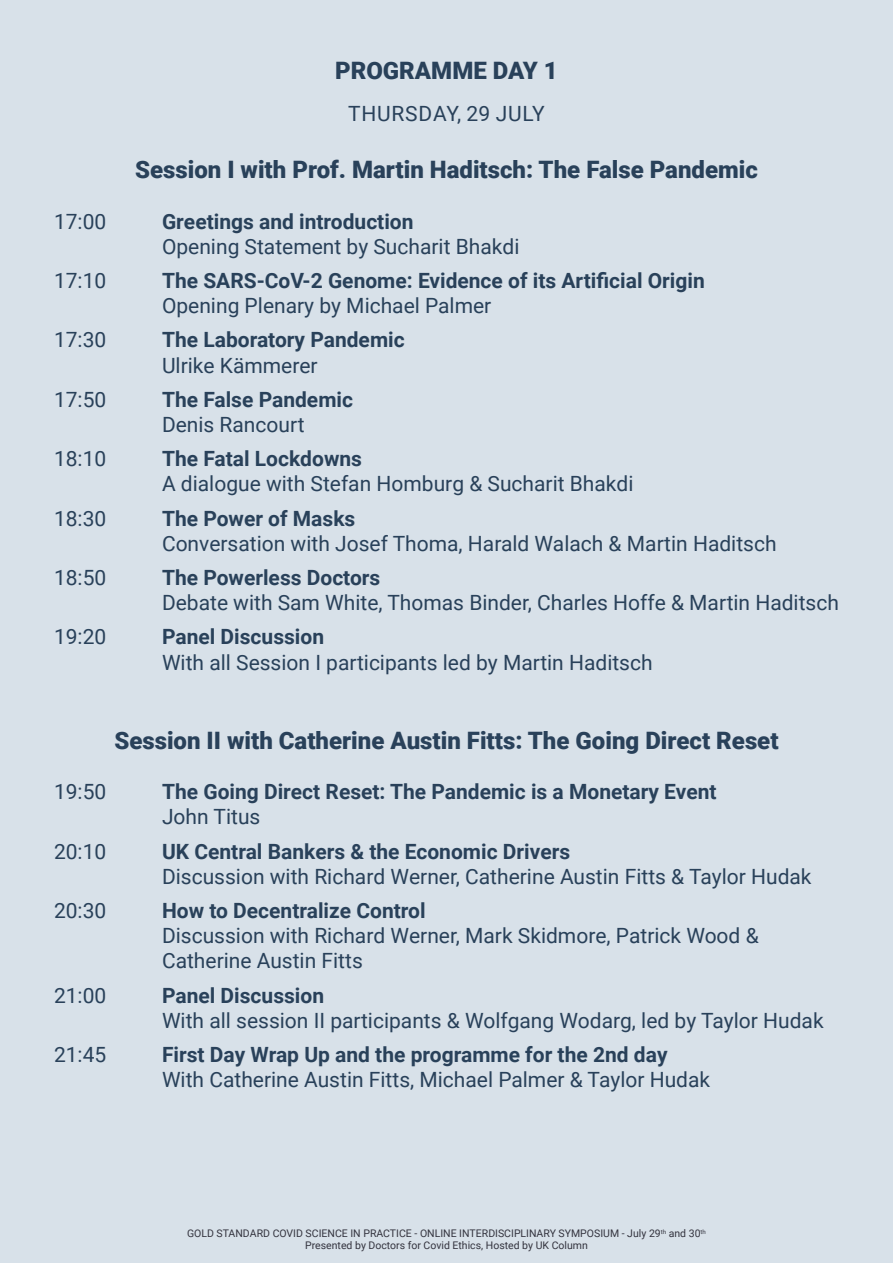
<style>
.page{position:relative;width:893px;height:1263px;background:#d8e1e9}
.page>*{position:absolute;margin:0;border:0;box-sizing:border-box;transform-origin:0 0}
.t1{font:900 24px "Roboto";color:#29415a}
.t2{font:21px/25.2px "Roboto";color:#29415a}
.t3{font:700 21px "Roboto";color:#29415a}
.t4{font:21px "Roboto";letter-spacing:.035em;color:#29415a}
.t5{font:10.5px/12px "Roboto";color:#33333e;text-align:center}
</style>
<div class="page">
<p class="t1" style="left:335px;top:54px;width:224px">PROGRAMME DAY 1</p>
<p class="t4" style="left:348px;top:98px;width:198px">THURSDAY, 29 JULY</p>
<p class="t1" style="left:135px;top:153px;width:624px">Session I with Prof. Martin Haditsch: The False Pandemic</p>
<p class="t2" style="left:54px;top:208px;width:54px">17:00</p>
<p class="t3" style="left:162px;top:206px;width:253px">Greetings and introduction</p>
<p class="t2" style="left:162px;top:233px;width:359px">Opening Statement by Sucharit Bhakdi</p>
<p class="t2" style="left:54px;top:267px;width:54px">17:10</p>
<p class="t3" style="left:162px;top:266px;width:544px">The SARS-CoV-2 Genome: Evidence of its Artificial Origin</p>
<p class="t2" style="left:162px;top:292px;width:331px">Opening Plenary by Michael Palmer</p>
<p class="t2" style="left:54px;top:327px;width:54px">17:30</p>
<p class="t3" style="left:162px;top:325px;width:244px">The Laboratory Pandemic</p>
<p class="t2" style="left:162px;top:352px;width:157px">Ulrike Kämmerer</p>
<p class="t2" style="left:54px;top:386px;width:54px">17:50</p>
<p class="t3" style="left:162px;top:385px;width:193px">The False Pandemic</p>
<p class="t2" style="left:162px;top:411px;width:144px">Denis Rancourt</p>
<p class="t2" style="left:54px;top:445px;width:54px">18:10</p>
<p class="t3" style="left:162px;top:444px;width:201px">The Fatal Lockdowns</p>
<p class="t2" style="left:162px;top:471px;width:473px">A dialogue with Stefan Homburg &amp; Sucharit Bhakdi</p>
<p class="t2" style="left:54px;top:505px;width:54px">18:30</p>
<p class="t3" style="left:162px;top:503px;width:195px">The Power of Masks</p>
<p class="t2" style="left:162px;top:530px;width:616px">Conversation with Josef Thoma, Harald Walach &amp; Martin Haditsch</p>
<p class="t2" style="left:54px;top:564px;width:54px">18:50</p>
<p class="t3" style="left:162px;top:563px;width:220px">The Powerless Doctors</p>
<p class="t2" style="left:162px;top:589px;width:678px">Debate with Sam White, Thomas Binder, Charles Hoffe &amp; Martin Haditsch</p>
<p class="t2" style="left:54px;top:624px;width:54px">19:20</p>
<p class="t3" style="left:162px;top:622px;width:164px">Panel Discussion</p>
<p class="t2" style="left:162px;top:649px;width:492px">With all Session I participants led by Martin Haditsch</p>
<p class="t1" style="left:114px;top:723px;width:666px">Session II with Catherine Austin Fitts: The Going Direct Reset</p>
<p class="t2" style="left:54px;top:778px;width:54px">19:50</p>
<p class="t3" style="left:162px;top:777px;width:556px">The Going Direct Reset: The Pandemic is a Monetary Event</p>
<p class="t2" style="left:162px;top:804px;width:100px">John Titus</p>
<p class="t2" style="left:54px;top:838px;width:54px">20:10</p>
<p class="t3" style="left:162px;top:836px;width:410px">UK Central Bankers &amp; the Economic Drivers</p>
<p class="t2" style="left:162px;top:863px;width:651px">Discussion with Richard Werner, Catherine Austin Fitts &amp; Taylor Hudak</p>
<p class="t2" style="left:54px;top:897px;width:54px">20:30</p>
<p class="t3" style="left:162px;top:896px;width:265px">How to Decentralize Control</p>
<p class="t2" style="left:162px;top:922px;width:598px">Discussion with Richard Werner, Mark Skidmore, Patrick Wood &amp;<br>Catherine Austin Fitts</p>
<p class="t2" style="left:54px;top:982px;width:54px">21:00</p>
<p class="t3" style="left:162px;top:980px;width:164px">Panel Discussion</p>
<p class="t2" style="left:162px;top:1007px;width:663px">With all session II participants &amp; Wolfgang Wodarg, led by Taylor Hudak</p>
<p class="t2" style="left:54px;top:1041px;width:54px">21:45</p>
<p class="t3" style="left:162px;top:1040px;width:507px">First Day Wrap Up and the programme for the 2nd day</p>
<p class="t2" style="left:162px;top:1066px;width:550px">With Catherine Austin Fitts, Michael Palmer &amp; Taylor Hudak</p>
<p class="t5" style="left:187px;top:1227px;width:520px">GOLD STANDARD COVID SCIENCE IN PRACTICE - ONLINE INTERDISCIPLINARY SYMPOSIUM - July 29<sup>th</sup> and 30<sup>th<br></sup>Presented by Doctors for Covid Ethics, Hosted by UK Column</p>
</div>
